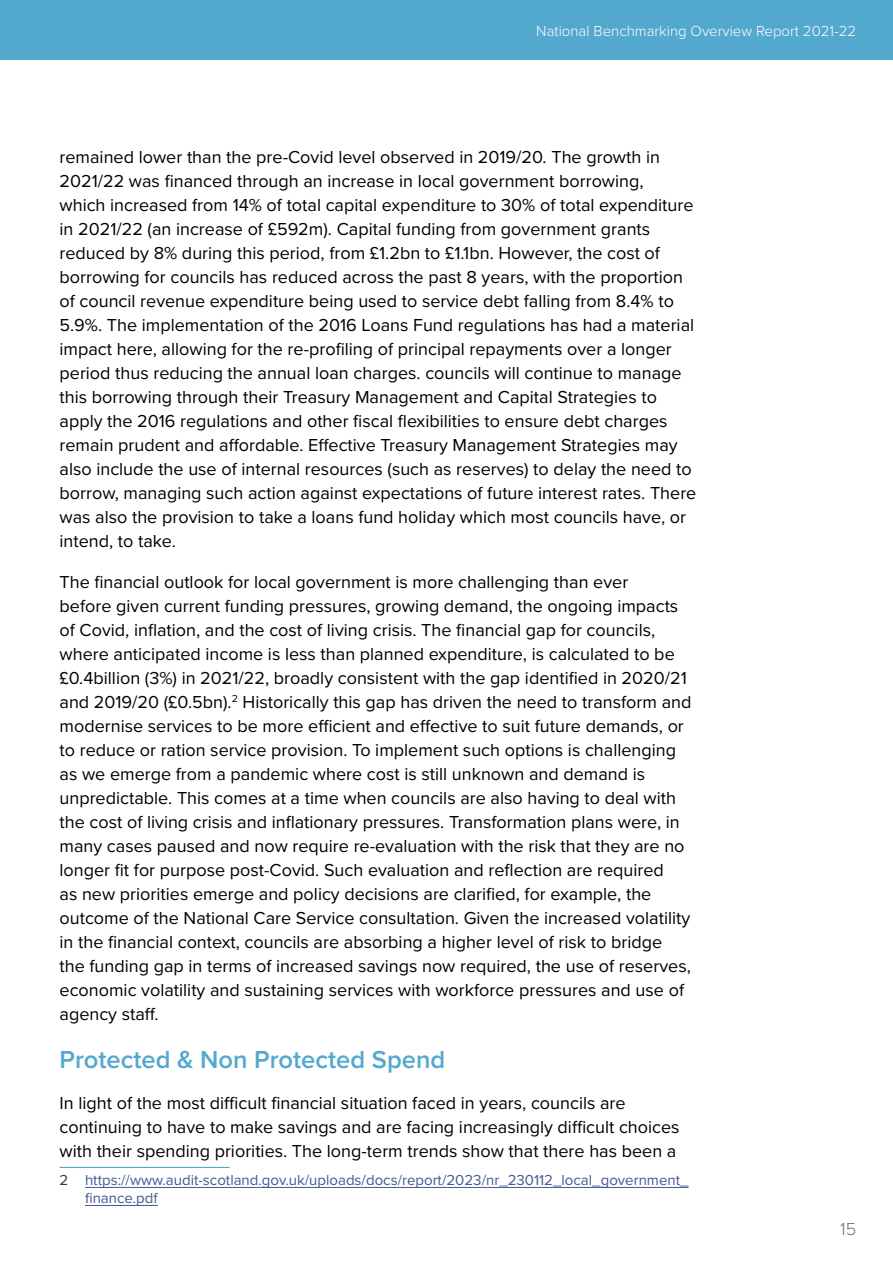
<style>
.page{position:relative;width:893px;height:1263px;background:#fff}
.page>*{position:absolute;margin:0;border:0;box-sizing:border-box;transform-origin:0 0}
.t1{font:600 25.5px "Proxima Nova";color:#53a8cd}
.body_text{font:18px/24px "Proxima Nova";color:#000}
.t2{font:300 18px "Proxima Nova";color:#6d6f70}
.Footnotes{font:15px/18px "Proxima Nova";color:#465792}
.t3{font:300 15px "Proxima Nova";color:#fff}
.s1{color:#393939}
</style>
<div class="page">
<div style="left:0;top:0;width:893px;height:60px;background:#53a8cd"></div>
<hr style="left:60px;top:1167px;width:170px;height:1px;background:#53a8cd">
<hr style="left:85px;top:1187px;width:604px;height:1px;background:#465792">
<hr style="left:85px;top:1205px;width:73px;height:1px;background:#465792">
<p class="t3" style="left:536px;top:20px;width:321px">National Benchmarking Overview Report 2021-22</p>
<p class="body_text" style="left:60px;top:144px;width:638px">remained lower than the pre-Covid level observed in 2019/20. The growth in 2021/22 was financed through an increase in local government borrowing,<br>which increased from 14% of total capital expenditure to 30% of total expenditure in 2021/22 (an increase of £592m). Capital funding from government grants reduced by 8% during this period, from £1.2bn to £1.1bn. However, the cost of borrowing for councils has reduced across the past 8 years, with the proportion of council revenue expenditure being used to service debt falling from 8.4% to 5.9%. The implementation of the 2016 Loans Fund regulations has had a material impact here, allowing for the re-profiling of principal repayments over a longer period thus reducing the annual loan charges. councils will continue to manage this borrowing through their Treasury Management and Capital Strategies to apply the 2016 regulations and other fiscal flexibilities to ensure debt charges remain prudent and affordable. Effective Treasury Management Strategies may also include the use of internal resources (such as reserves) to delay the need to borrow, managing such action against expectations of future interest rates. There was also the provision to take a loans fund holiday which most councils have, or intend, to take.</p>
<p class="body_text" style="left:60px;top:569px;width:633px">The financial outlook for local government is more challenging than ever<br>before given current funding pressures, growing demand, the ongoing impacts of Covid, inflation, and the cost of living crisis. The financial gap for councils, where anticipated income is less than planned expenditure, is calculated to be £0.4billion (3%) in 2021/22, broadly consistent with the gap identified in 2020/21 and 2019/20 (£0.5bn).<sup>2</sup> Historically this gap has driven the need to transform and modernise services to be more efficient and effective to suit future demands, or to reduce or ration service provision. To implement such options is challenging as we emerge from a pandemic where cost is still unknown and demand is unpredictable. This comes at a time when councils are also having to deal with the cost of living crisis and inflationary pressures. Transformation plans were, in many cases paused and now require re-evaluation with the risk that they are no longer fit for purpose post-Covid. Such evaluation and reflection are required<br>as new priorities emerge and policy decisions are clarified, for example, the outcome of the National Care Service consultation. Given the increased volatility in the financial context, councils are absorbing a higher level of risk to bridge the funding gap in terms of increased savings now required, the use of reserves, economic volatility and sustaining services with workforce pressures and use of agency staff.</p>
<h3 class="t1" style="left:60px;top:1040px;width:387px">Protected &amp; Non Protected Spend</h3>
<p class="body_text" style="left:60px;top:1090px;width:622px">In light of the most difficult financial situation faced in years, councils are continuing to have to make savings and are facing increasingly difficult choices with their spending priorities. The long-term trends show that there has been a</p>
<p class="Footnotes" style="left:85px;top:1171px;width:605px;text-indent:-26px"><span class="s1">2</span> https://www.audit-scotland.gov.uk/uploads/docs/report/2023/nr_230112_local_government_ finance.pdf</p>
<p class="t2" style="left:840px;top:1216px;width:18px">15</p>
</div>
